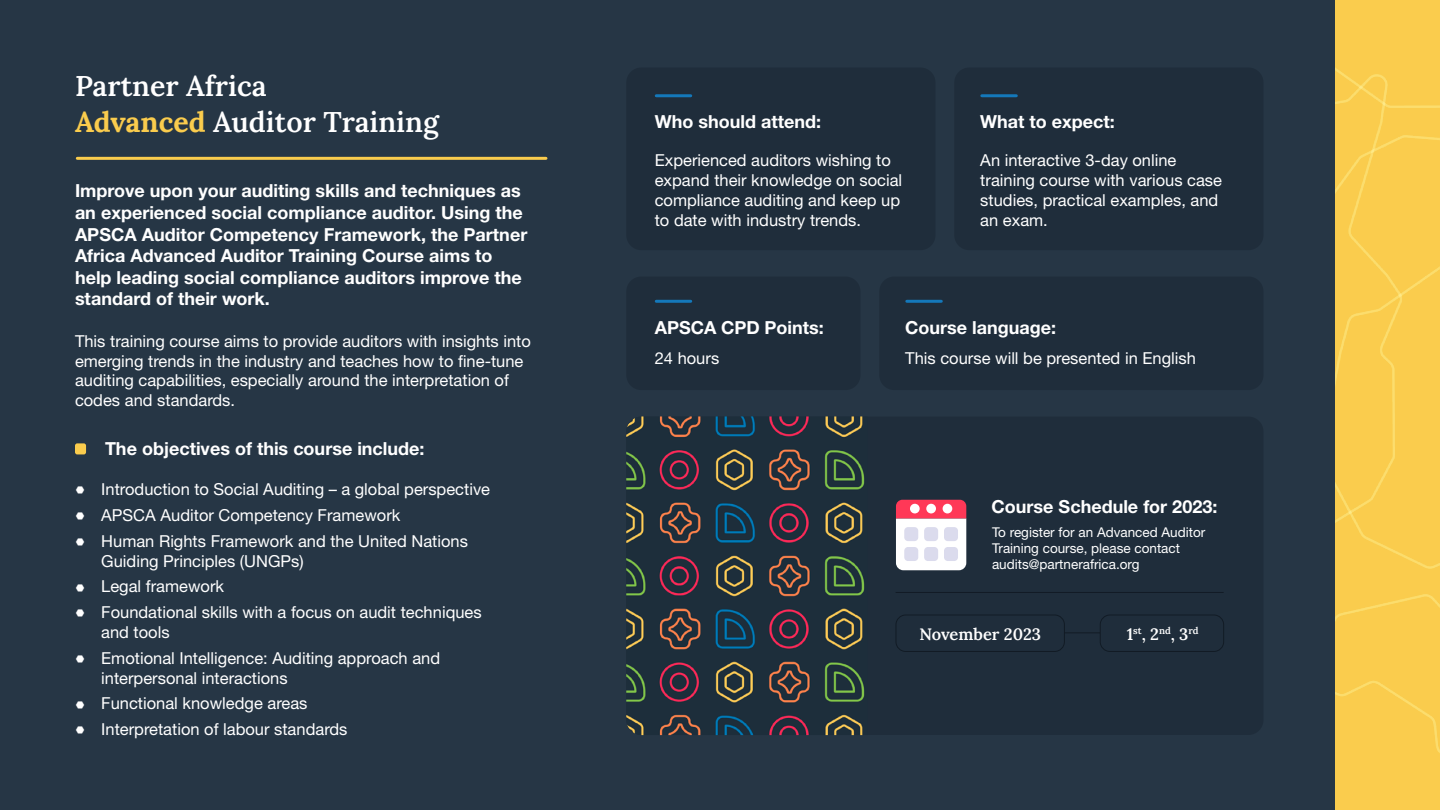
<style>
.page{position:relative;width:1440px;height:810px;background:#263645}
.page>*{position:absolute;margin:0;border:0;box-sizing:border-box;transform-origin:0 0}
.t1{font:600 28.5px/36px "Lora";color:#fff}
.t2{font:700 18px/21.6px "Helvetica Neue LT Std";color:#fff}
.t3{font:16.5px/19.8px "Helvetica Neue LT Std";color:#fff}
.t4{font:600 16.5px "Lora";color:#fff}
.t5{font:13.5px/16.2px "Helvetica Neue LT Std";color:#fff}
.t6{font:600 9.6px "Lora";color:#fff}
.s1{font-weight:700;color:#facc4d}
.s2{font-size:16.5px}
</style>
<div class="page">
<hr style="left:77px;top:157px;width:469px;height:3px;background:#facc4d">
<div style="left:75px;top:443px;width:11px;height:11px;background:#facc4d;border-radius:2px"></div>
<div style="left:1335px;top:0;width:105px;height:810px;background:#facc4d"></div>
<div style="left:626px;top:67px;width:310px;height:183px;background:#1f2d3b;border-radius:15px"></div>
<div style="left:626px;top:277px;width:235px;height:113px;background:#1f2d3b;border-radius:15px"></div>
<div style="left:879px;top:277px;width:385px;height:113px;background:#1f2d3b;border-radius:15px"></div>
<div style="left:954px;top:67px;width:310px;height:183px;background:#1f2d3b;border-radius:15px"></div>
<hr style="left:656px;top:94px;width:35px;height:3px;background:#1478ba">
<hr style="left:656px;top:300px;width:35px;height:3px;background:#1478ba">
<hr style="left:907px;top:300px;width:34px;height:3px;background:#1478ba">
<hr style="left:982px;top:94px;width:34px;height:3px;background:#1478ba">
<div style="left:626px;top:417px;width:638px;height:318px;background:#1f2d3b;border-radius:15px"></div>
<svg style="left:896px;top:500px;width:70px;height:70px;background:#fbc1cb"></svg>
<div style="left:910px;top:504px;width:10px;height:9px;background:#fff;border-radius:50%"></div>
<div style="left:926px;top:504px;width:10px;height:9px;background:#fff;border-radius:50%"></div>
<div style="left:943px;top:504px;width:9px;height:9px;background:#fff;border-radius:50%"></div>
<div style="left:904px;top:527px;width:14px;height:14px;background:#dbdbed;border-radius:4px"></div>
<div style="left:924px;top:527px;width:14px;height:14px;background:#dbdbed;border-radius:4px"></div>
<div style="left:944px;top:527px;width:14px;height:14px;background:#dbdbed;border-radius:4px"></div>
<div style="left:904px;top:547px;width:14px;height:14px;background:#dbdbed;border-radius:4px"></div>
<div style="left:924px;top:547px;width:14px;height:14px;background:#dbdbed;border-radius:4px"></div>
<div style="left:944px;top:547px;width:14px;height:14px;background:#dbdbed;border-radius:4px"></div>
<hr style="left:896px;top:592px;width:328px;height:1px;background:#263645">
<hr style="left:1065px;top:632px;width:35px;height:1px;background:#263645">
<div style="left:896px;top:615px;width:169px;height:37px;border:1px solid #263645;border-radius:10px"></div>
<div style="left:1100px;top:615px;width:124px;height:37px;border:1px solid #263645;border-radius:10px"></div>
<img style="left:626px;top:416px;width:239px;height:319px">
<h1 class="t1" style="left:75px;top:66px;width:365px">Partner Africa<br><span class="s1">Advanced</span> Auditor Training</h1>
<p class="t2" style="left:75px;top:180px;width:454px">Improve upon your auditing skills and techniques as an experienced social compliance auditor. Using the APSCA Auditor Competency Framework, the Partner Africa Advanced Auditor Training Course aims to help leading social compliance auditors improve the standard of their work.</p>
<p class="t3" style="left:75px;top:331px;width:457px">This training course aims to provide auditors with insights into emerging trends in the industry and teaches how to fine-tune auditing capabilities, especially around the interpretation of codes and standards.</p>
<p class="t2" style="left:105px;top:438px;width:321px">The objectives of this course include:</p>
<p class="t3" style="left:101px;top:476px;width:390px;line-height:25.8px">Introduction to Social Auditing – a global perspective<br>APSCA Auditor Competency Framework<br>Human Rights Framework and the United Nations</p>
<p class="t3" style="left:101px;top:548px;width:382px;line-height:25.8px">Guiding Principles (UNGPs)<br>Legal framework<br>Foundational skills with a focus on audit techniques</p>
<p class="t3" style="left:101px;top:619px;width:340px;line-height:25.8px">and tools<br>Emotional Intelligence: Auditing approach and</p>
<p class="t3" style="left:101px;top:665px;width:248px;line-height:25.8px">interpersonal interactions<br>Functional knowledge areas<br>Interpretation of labour standards</p>
<p class="t2" style="left:655px;top:111px;width:168px">Who should attend:</p>
<p class="t3" style="left:655px;top:150px;width:249px">Experienced auditors wishing to expand their knowledge on social compliance auditing and keep up to date with industry trends.</p>
<p class="t2" style="left:980px;top:111px;width:136px">What to expect:</p>
<p class="t3" style="left:980px;top:150px;width:243px">An interactive 3-day online training course with various case studies, practical examples, and an exam.</p>
<p class="t2" style="left:655px;top:316px;width:171px">APSCA CPD Points:</p>
<p class="t2" style="left:905px;top:316px;width:153px">Course language:</p>
<p class="t3" style="left:655px;top:348px;width:66px">24 hours</p>
<p class="t3" style="left:905px;top:348px;width:292px">This course will be presented in English</p>
<p class="t2" style="left:992px;top:495px;width:227px">Course Schedule for 2023:</p>
<p class="t5" style="left:992px;top:524px;width:215px">To register for an Advanced Auditor<br>Training course, please contact audits@partnerafrica.org</p>
<p class="t4" style="left:919px;top:622px;width:123px">November 2023</p>
<p class="t6" style="left:1127px;top:624px;width:73px"><span class="s2">1</span>st<span class="s2">, 2</span>nd<span class="s2">, 3</span>rd</p>
</div>
